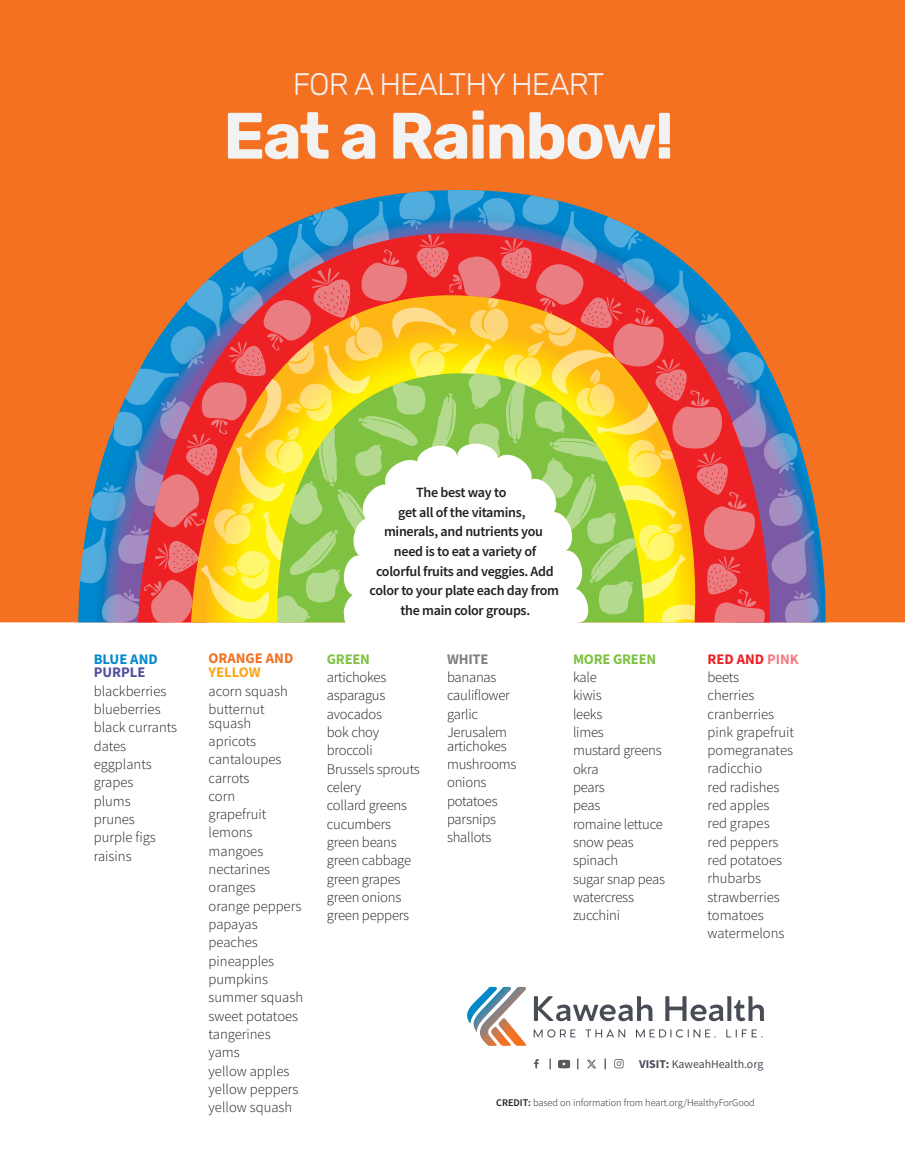
<style>
.page{position:relative;width:905px;height:1175px;background:#fff}
.page>*{position:absolute;margin:0;border:0;box-sizing:border-box;transform-origin:0 0}
.t1{font:700 65.4px "Rubik";letter-spacing:-.03em;color:#f2f2f3}
.t2{font:300 31.05px "Rubik";letter-spacing:-.03em;color:#f2f2f3}
.t3{font:300 14.7px/18.3px "Source Sans Pro";letter-spacing:-.01em;color:#231f20}
.t4{font:700 14.7px "Source Sans Pro";letter-spacing:-.015em;color:#7fc242}
.t5{font:700 14.7px "Source Sans Pro";color:#f37121}
.t6{font:700 14.7px "Source Sans Pro";color:#0088ce}
.t7{font:700 14.7px "Source Sans Pro";color:#524fa1}
.t8{font:700 14.7px "Source Sans Pro";color:#faa61a}
.t9{font:700 14.7px "Source Sans Pro";letter-spacing:-.015em;color:#808285}
.t10{font:600 14.1px/19.5px "Source Sans Pro";letter-spacing:-.02em;color:#231f20;text-align:center}
.t11{font:11.85px "Source Sans Pro";color:#474c55}
.t12{font:300 10.2px "Source Sans Pro";color:#231f20}
.s1{font-weight:700;color:#ed2024}
.s2{font-weight:700;color:#f37d86}
.s3{font-weight:700}
.s4{font-weight:600}
</style>
<div class="page">
<div style="left:0;top:0;width:904px;height:622px;background:#f37121"></div>
<div style="left:66px;top:190px;width:776px;height:432px;background:#f37121"></div>
<svg style="left:467px;top:986px;width:59px;height:59px"></svg>
<svg style="left:534px;top:996px;width:118px;height:25px"></svg>
<svg style="left:665px;top:996px;width:99px;height:25px"></svg>
<svg style="left:533px;top:1029px;width:42px;height:8px"></svg>
<svg style="left:585px;top:1029px;width:40px;height:8px"></svg>
<svg style="left:636px;top:1029px;width:79px;height:8px"></svg>
<svg style="left:726px;top:1029px;width:36px;height:8px"></svg>
<svg style="left:558px;top:1059px;width:12px;height:9px"></svg>
<svg style="left:534px;top:1059px;width:4px;height:9px"></svg>
<svg style="left:614px;top:1059px;width:9px;height:9px"></svg>
<svg style="left:587px;top:1059px;width:9px;height:9px"></svg>
<svg style="left:69px;top:190px;width:749px;height:433px;background:#c89a6b"></svg>
<h2 class="t2" style="left:293px;top:66px;width:313px">FOR A HEALTHY HEART</h2>
<h1 class="t1" style="left:223px;top:98px;width:452px">Eat a Rainbow!</h1>
<p class="t6" style="left:94px;top:648px;width:65px">BLUE AND</p>
<p class="t7" style="left:94px;top:662px;width:53px">PURPLE</p>
<p class="t3" style="left:94px;top:681px;width:85px">blackberries blueberries black currants dates eggplants grapes<br>plums<br>prunes purple figs raisins</p>
<p class="t5" style="left:208px;top:648px;width:86px">ORANGE AND</p>
<p class="t8" style="left:208px;top:662px;width:54px">YELLOW</p>
<p class="t3" style="left:208px;top:681px;width:81px">acorn squash butternut</p>
<p class="t3" style="left:208px;top:713px;width:96px">squash<br>apricots cantaloupes carrots<br>corn<br>grapefruit lemons mangoes nectarines oranges<br>orange peppers papayas peaches pineapples pumpkins summer squash sweet potatoes tangerines yams<br>yellow apples yellow peppers yellow squash</p>
<p class="t10" style="left:369px;top:482px;width:191px">The best way to<br>get all of the vitamins,<br>minerals, and nutrients you need is to eat a variety of colorful fruits and veggies. Add color to your plate each day from the main color groups.</p>
<p class="t4" style="left:327px;top:649px;width:45px">GREEN</p>
<p class="t3" style="left:327px;top:668px;width:95px">artichokes asparagus avocados<br>bok choy broccoli<br>Brussels sprouts celery<br>collard greens cucumbers green beans green cabbage green grapes green onions green peppers</p>
<p class="t9" style="left:447px;top:649px;width:43px">WHITE</p>
<p class="t3" style="left:447px;top:668px;width:64px">bananas cauliflower garlic<br>Jerusalem</p>
<p class="t3" style="left:447px;top:736px;width:71px">artichokes mushrooms onions potatoes parsnips shallots</p>
<p class="t4" style="left:573px;top:649px;width:85px">MORE GREEN</p>
<p class="t3" style="left:573px;top:668px;width:93px">kale<br>kiwis<br>leeks<br>limes<br>mustard greens okra<br>pears<br>peas<br>romaine lettuce snow peas spinach<br>sugar snap peas watercress zucchini</p>
<p class="t3" style="left:707px;top:649px;width:93px"><span class="s1">RED AND</span> <span class="s2">PINK </span>beets<br>cherries cranberries pink grapefruit pomegranates radicchio<br>red radishes red apples<br>red grapes<br>red peppers red potatoes rhubarbs strawberries tomatoes watermelons</p>
<p class="t11" style="left:639px;top:1056px;width:126px"><span class="s3">VISIT:</span> KaweahHealth.org</p>
<p class="t12" style="left:496px;top:1096px;width:260px"><span class="s4">CREDIT:</span> based on information from heart.org/HealthyForGood</p>
</div>
